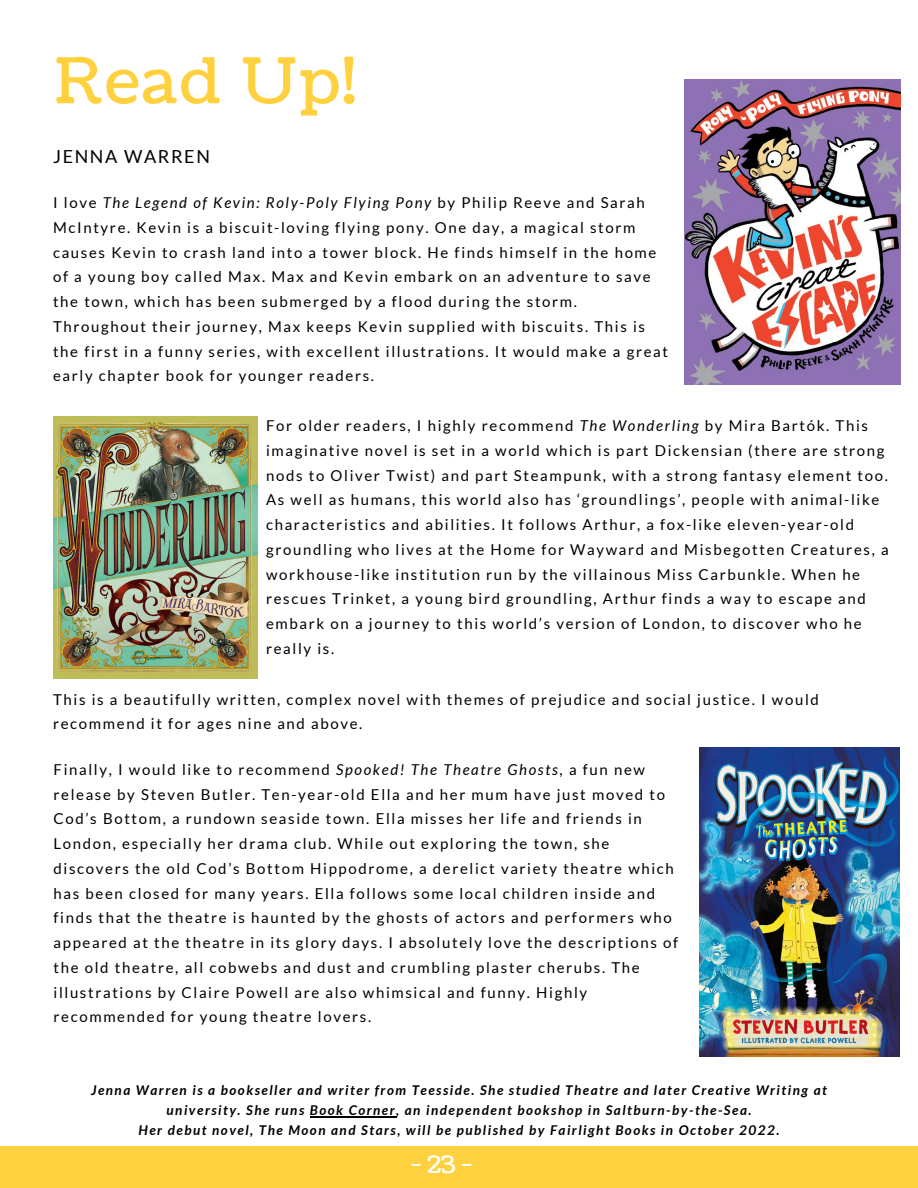
<style>
.page{position:relative;width:918px;height:1188px;background:#fff}
.page>*{position:absolute;margin:0;border:0;box-sizing:border-box;transform-origin:0 0}
.t1{font:63px "Coustard";letter-spacing:.04em;color:#ffd13f}
.t2{font:24px "Coustard";color:#fff}
.t3{font:18px "Lato";letter-spacing:.09em;color:#000}
.t4{font:15px/24.8px "Lato";letter-spacing:.11em;color:#000}
.t5{font:italic 700 13.5px/20.2px "Lato";letter-spacing:.11em;color:#000;text-align:center}
.s1{font-style:italic}
</style>
<div class="page">
<div style="left:0;top:1146px;width:918px;height:42px;background:#ffd13f"></div>
<img style="left:684px;top:80px;width:216px;height:305px">
<img style="left:53px;top:417px;width:205px;height:262px">
<img style="left:700px;top:747px;width:200px;height:309px">
<hr style="left:310px;top:1116px;width:86px;height:1px;background:#000">
<p class="t1" style="left:55px;top:39px;width:303px">Read Up!</p>
<p class="t3" style="left:53px;top:145px;width:158px">JENNA WARREN</p>
<p class="t4" style="left:53px;top:190px;width:617px">I love <span class="s1">The Legend of Kevin: Roly-Poly Flying Pony</span> by Philip Reeve and Sarah McIntyre. Kevin is a biscuit-loving flying pony. One day, a magical storm causes Kevin to crash land into a tower block. He finds himself in the home of a young boy called Max. Max and Kevin embark on an adventure to save the town, which has been submerged by a flood during the storm.<br>Throughout their journey, Max keeps Kevin supplied with biscuits. This is the first in a funny series, with excellent illustrations. It would make a great early chapter book for younger readers.</p>
<p class="t4" style="left:266px;top:413px;width:624px">For older readers, I highly recommend <span class="s1">The Wonderling</span> by Mira Bartók. This imaginative novel is set in a world which is part Dickensian (there are strong nods to Oliver Twist) and part Steampunk, with a strong fantasy element too.<br>As well as humans, this world also has ‘groundlings’, people with animal-like characteristics and abilities. It follows Arthur, a fox-like eleven-year-old groundling who lives at the Home for Wayward and Misbegotten Creatures, a workhouse-like institution run by the villainous Miss Carbunkle. When he rescues Trinket, a young bird groundling, Arthur finds a way to escape and embark on a journey to this world’s version of London, to discover who he really is.</p>
<p class="t4" style="left:53px;top:686px;width:767px">This is a beautifully written, complex novel with themes of prejudice and social justice. I would recommend it for ages nine and above.</p>
<p class="t4" style="left:54px;top:757px;width:626px">Finally, I would like to recommend <span class="s1">Spooked! The Theatre Ghosts</span>, a fun new release by Steven Butler. Ten-year-old Ella and her mum have just moved to Cod’s Bottom, a rundown seaside town. Ella misses her life and friends in London, especially her drama club. While out exploring the town, she discovers the old Cod’s Bottom Hippodrome, a derelict variety theatre which has been closed for many years. Ella follows some local children inside and finds that the theatre is haunted by the ghosts of actors and performers who appeared at the theatre in its glory days. I absolutely love the descriptions of the old theatre, all cobwebs and dust and crumbling plaster cherubs. The illustrations by Claire Powell are also whimsical and funny. Highly recommended for young theatre lovers.</p>
<p class="t5" style="left:91px;top:1079px;width:737px">Jenna Warren is a bookseller and writer from Teesside. She studied Theatre and later Creative Writing at university. She runs Book Corner, an independent bookshop in Saltburn-by-the-Sea.</p>
<p class="t5" style="left:139px;top:1120px;width:643px">Her debut novel, The Moon and Stars, will be published by Fairlight Books in October 2022.</p>
<p class="t2" style="left:411px;top:1149px;width:63px">-23-</p>
</div>
